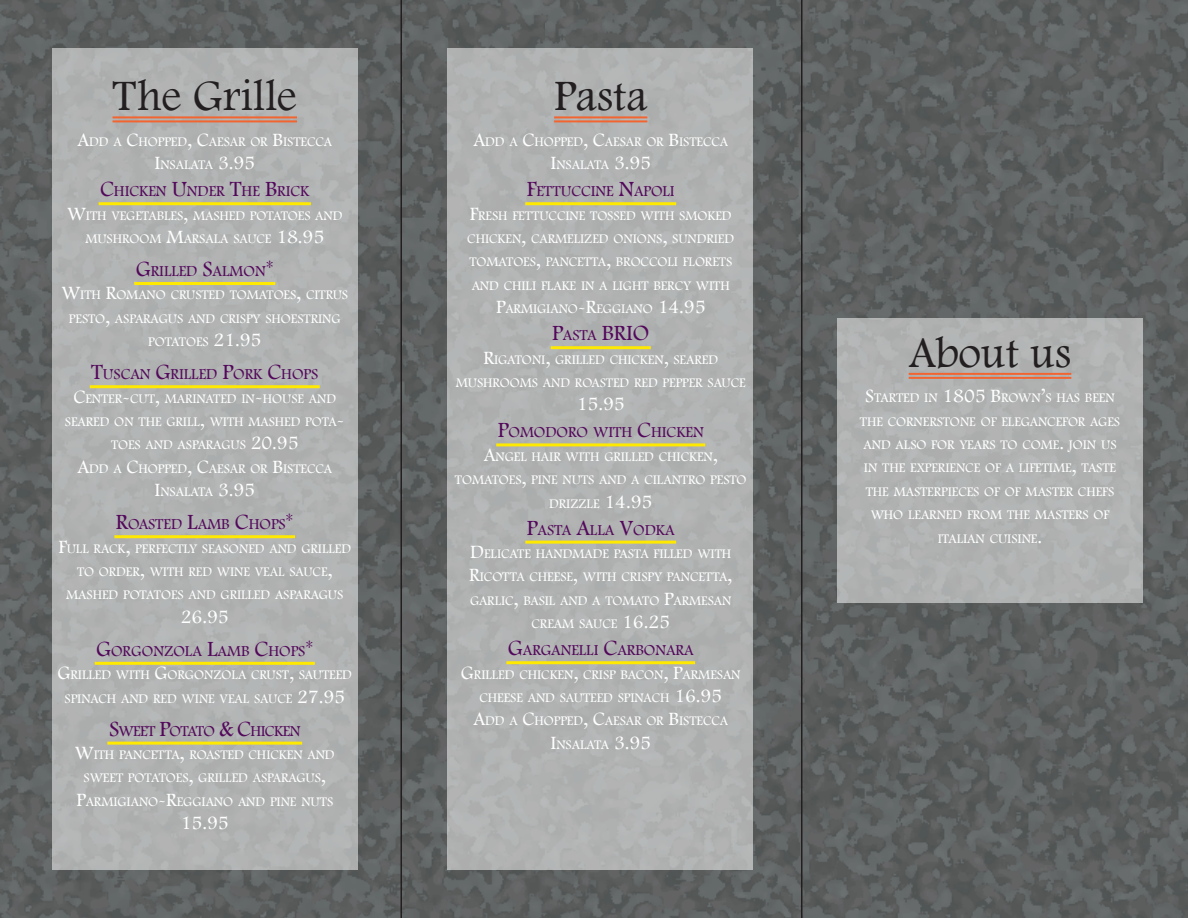
<style>
.page{position:relative;width:1188px;height:918px;background:#fff}
.page>*{position:absolute;margin:0;border:0;box-sizing:border-box;transform-origin:0 0}
.Food_Sections{font:45px "Footlight MT Light";color:#231f20}
.Food_Items{font:22.5px "Footlight MT Light";color:#53085b}
.Food_Descriptions{font:19.5px "Footlight MT Light";color:#fff}
.Food_Items-2{font:15.75px "Footlight MT Light";color:#53085b}
.Food_Items-3{font:15.75px "Footlight MT Light";letter-spacing:-.035em;color:#53085b}
.Food_Descriptions-2{font:13.65px/23.4px "Footlight MT Light";color:#fff;text-align:center}
.s1{font-size:19.5px}
.s2{font-size:22.5px}
.s3{font-size:15.75px}
</style>
<div class="page">
<img style="left:0;top:0;width:545px;height:918px">
<img style="left:545px;top:0;width:643px;height:918px">
<div style="left:52px;top:48px;width:306px;height:822px;background:#b1b2b2"></div>
<div style="left:447px;top:48px;width:306px;height:822px;background:#b0b1b2"></div>
<div style="left:837px;top:319px;width:306px;height:284px;background:#b1b2b2"></div>
<hr style="left:400px;top:0;width:2px;height:918px;background:#231f20">
<hr style="left:801px;top:0;width:1px;height:918px;background:#231f20">
<hr style="left:113px;top:116px;width:184px;height:2px;background:#f26430">
<hr style="left:113px;top:120px;width:184px;height:2px;background:#f26430">
<hr style="left:99px;top:202px;width:212px;height:3px;background:#ffe901">
<hr style="left:134px;top:282px;width:141px;height:3px;background:#ffe901">
<hr style="left:90px;top:385px;width:230px;height:3px;background:#ffe901">
<hr style="left:114px;top:535px;width:181px;height:3px;background:#ffe901">
<hr style="left:95px;top:662px;width:220px;height:3px;background:#ffe901">
<hr style="left:107px;top:742px;width:195px;height:3px;background:#ffe901">
<hr style="left:554px;top:116px;width:93px;height:2px;background:#f26430">
<hr style="left:554px;top:120px;width:93px;height:2px;background:#f26430">
<hr style="left:525px;top:202px;width:151px;height:3px;background:#ffe901">
<hr style="left:551px;top:346px;width:100px;height:3px;background:#ffe901">
<hr style="left:496px;top:443px;width:209px;height:3px;background:#ffe901">
<hr style="left:525px;top:541px;width:151px;height:3px;background:#ffe901">
<hr style="left:506px;top:661px;width:189px;height:3px;background:#ffe901">
<hr style="left:909px;top:373px;width:162px;height:2px;background:#f26430">
<hr style="left:909px;top:377px;width:162px;height:2px;background:#f26430">
<p class="Food_Sections" style="left:113px;top:69px;width:186px">The Grille</p>
<p class="Food_Descriptions-2" style="left:155px;top:129px;width:162px;text-align:left;text-indent:-77px"><span class="s1">A</span>DD A <span class="s1">C</span>HOPPED<span class="s1">, C</span>AESAR OR <span class="s1">B</span>ISTECCA<br><span class="s1">I</span>NSALATA <span class="s1">3.95</span></p>
<p class="Food_Items-2" style="left:100px;top:182px;width:211px"><span class="s2">C</span>HICKEN <span class="s2">U</span>NDER <span class="s2">T</span>HE <span class="s2">B</span>RICK</p>
<p class="Food_Descriptions-2" style="left:67px;top:203px;width:277px"><span class="s1">W</span>ITH VEGETABLES<span class="s1">,</span> MASHED POTATOES AND<br>MUSHROOM <span class="s1">M</span>ARSALA SAUCE <span class="s1">18.95</span></p>
<p class="Food_Items-2" style="left:136px;top:262px;width:140px"><span class="s2">G</span>RILLED <span class="s2">S</span>ALMON<span class="s2">*</span></p>
<p class="Food_Descriptions-2" style="left:61px;top:283px;width:288px"><span class="s1">W</span>ITH <span class="s1">R</span>OMANO CRUSTED TOMATOES<span class="s1">,</span> CITRUS<br>PESTO<span class="s1">,</span> ASPARAGUS AND CRISPY SHOESTRING<br>POTATOES <span class="s1">21.95</span></p>
<p class="Food_Items-2" style="left:91px;top:365px;width:228px"><span class="s2">T</span>USCAN <span class="s2">G</span>RILLED <span class="s2">P</span>ORK <span class="s2">C</span>HOPS</p>
<p class="Food_Descriptions-2" style="left:65px;top:386px;width:281px"><span class="s1">C</span>ENTER<span class="s1">-</span>CUT<span class="s1">,</span> MARINATED IN<span class="s1">-</span>HOUSE AND<br>SEARED ON THE GRILL<span class="s1">,</span> WITH MASHED POTA<span class="s1">-<br></span>TOES AND ASPARAGUS <span class="s1">20.95</span></p>
<p class="Food_Descriptions-2" style="left:155px;top:456px;width:162px;text-align:left;text-indent:-77px"><span class="s1">A</span>DD A <span class="s1">C</span>HOPPED<span class="s1">, C</span>AESAR OR <span class="s1">B</span>ISTECCA<br><span class="s1">I</span>NSALATA <span class="s1">3.95</span></p>
<p class="Food_Items-2" style="left:116px;top:515px;width:179px"><span class="s2">R</span>OASTED <span class="s2">L</span>AMB <span class="s2">C</span>HOPS<span class="s2">*</span></p>
<p class="Food_Descriptions-2" style="left:58px;top:536px;width:294px"><span class="s1">F</span>ULL RACK<span class="s1">,</span> PERFECTLY SEASONED AND GRILLED<br>TO ORDER<span class="s1">,</span> WITH RED WINE VEAL SAUCE<span class="s1">,<br></span>MASHED POTATOES AND GRILLED ASPARAGUS</p>
<p class="Food_Descriptions" style="left:181px;top:605px;width:49px">26.95</p>
<p class="Food_Items-2" style="left:96px;top:641px;width:219px"><span class="s2">G</span>ORGONZOLA <span class="s2">L</span>AMB <span class="s2">C</span>HOPS<span class="s2">*</span></p>
<p class="Food_Descriptions-2" style="left:58px;top:663px;width:296px"><span class="s1">G</span>RILLED WITH <span class="s1">G</span>ORGONZOLA CRUST<span class="s1">,</span> SAUTEED<br>SPINACH AND RED WINE VEAL SAUCE <span class="s1">27.95</span></p>
<p class="Food_Items-3" style="left:109px;top:721px;width:193px"><span class="s2">S</span>WEET <span class="s2">P</span>OTATO <span class="s2">&amp; C</span>HICKEN</p>
<p class="Food_Descriptions-2" style="left:75px;top:743px;width:261px"><span class="s1">W</span>ITH PANCETTA<span class="s1">,</span> ROASTED CHICKEN AND<br>SWEET POTATOES<span class="s1">,</span> GRILLED ASPARAGUS<span class="s1">,<br>P</span>ARMIGIANO<span class="s1">-R</span>EGGIANO AND PINE NUTS</p>
<p class="Food_Descriptions" style="left:181px;top:811px;width:49px">15.95</p>
<p class="Food_Sections" style="left:554px;top:69px;width:95px">Pasta</p>
<p class="Food_Descriptions-2" style="left:551px;top:129px;width:162px;text-align:left;text-indent:-77px"><span class="s1">A</span>DD A <span class="s1">C</span>HOPPED<span class="s1">, C</span>AESAR OR <span class="s1">B</span>ISTECCA<br><span class="s1">I</span>NSALATA <span class="s1">3.95</span></p>
<p class="Food_Items-2" style="left:527px;top:182px;width:149px"><span class="s2">F</span>ETTUCCINE <span class="s2">N</span>APOLI</p>
<p class="Food_Descriptions-2" style="left:467px;top:203px;width:268px"><span class="s1">F</span>RESH FETTUCCINE TOSSED WITH SMOKED CHICKEN<span class="s1">,</span> CARMELIZED ONIONS<span class="s1">,</span> SUNDRIED TOMATOES<span class="s1">,</span> PANCETTA<span class="s1">,</span> BROCCOLI FLORETS AND CHILI FLAKE IN A LIGHT BERCY WITH <span class="s1">P</span>ARMIGIANO<span class="s1">-R</span>EGGIANO <span class="s1">14.95</span></p>
<p class="Food_Items" style="left:552px;top:320px;width:75px">P<span class="s3">ASTA</span> BRIO</p>
<p class="Food_Descriptions-2" style="left:456px;top:347px;width:292px"><span class="s1">R</span>IGATONI<span class="s1">,</span> GRILLED CHICKEN<span class="s1">,</span> SEARED<br>MUSHROOMS AND ROASTED RED PEPPER SAUCE</p>
<p class="Food_Descriptions" style="left:577px;top:393px;width:49px">15.95</p>
<p class="Food_Items-2" style="left:498px;top:423px;width:207px"><span class="s2">P</span>OMODORO WITH <span class="s2">C</span>HICKEN</p>
<p class="Food_Descriptions-2" style="left:455px;top:444px;width:293px"><span class="s1">A</span>NGEL HAIR WITH GRILLED CHICKEN<span class="s1">,<br></span>TOMATOES<span class="s1">,</span> PINE NUTS AND A CILANTRO PESTO<br>DRIZZLE <span class="s1">14.95</span></p>
<p class="Food_Items-2" style="left:527px;top:520px;width:149px"><span class="s2">P</span>ASTA <span class="s2">A</span>LLA <span class="s2">V</span>ODKA</p>
<p class="Food_Descriptions-2" style="left:469px;top:542px;width:264px"><span class="s1">D</span>ELICATE HANDMADE PASTA FILLED WITH<br><span class="s1">R</span>ICOTTA CHEESE<span class="s1">,</span> WITH CRISPY PANCETTA<span class="s1">,<br></span>GARLIC<span class="s1">,</span> BASIL AND A TOMATO <span class="s1">P</span>ARMESAN<br>CREAM SAUCE <span class="s1">16.25</span></p>
<p class="Food_Items-2" style="left:508px;top:641px;width:187px"><span class="s2">G</span>ARGANELLI <span class="s2">C</span>ARBONARA</p>
<p class="Food_Descriptions-2" style="left:461px;top:662px;width:281px"><span class="s1">G</span>RILLED CHICKEN<span class="s1">,</span> CRISP BACON<span class="s1">, P</span>ARMESAN<br>CHEESE AND SAUTEED SPINACH <span class="s1">16.95</span></p>
<p class="Food_Descriptions-2" style="left:551px;top:709px;width:162px;text-align:left;text-indent:-77px"><span class="s1">A</span>DD A <span class="s1">C</span>HOPPED<span class="s1">, C</span>AESAR OR <span class="s1">B</span>ISTECCA<br><span class="s1">I</span>NSALATA <span class="s1">3.95</span></p>
<p class="Food_Sections" style="left:909px;top:326px;width:164px">About us</p>
<p class="Food_Descriptions-2" style="left:860px;top:386px;width:262px"><span class="s1">S</span>TARTED IN <span class="s1">1805 B</span>ROWN<span class="s1">’</span>S HAS BEEN<br>THE CORNERSTONE OF ELEGANCEFOR AGES<br>AND ALSO FOR YEARS TO COME<span class="s1">.</span> JOIN US<br>IN THE EXPERIENCE OF A LIFETIME<span class="s1">,</span> TASTE<br>THE MASTERPIECES OF OF MASTER CHEFS<br>WHO LEARNED FROM THE MASTERS OF<br>ITALIAN CUISINE<span class="s1">.</span></p>
</div>
